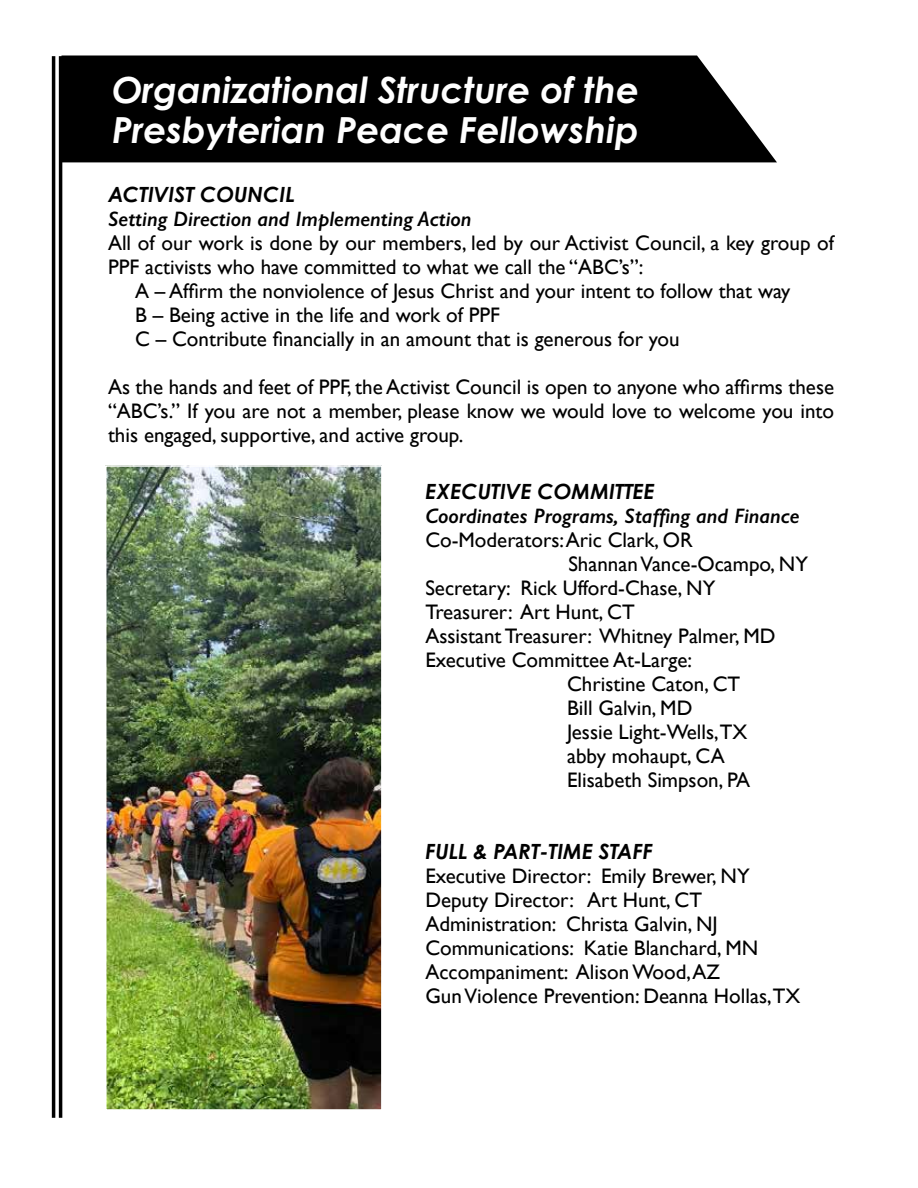
<style>
.page{position:relative;width:918px;height:1188px;background:#fff}
.page>*{position:absolute;margin:0;border:0;box-sizing:border-box;transform-origin:0 0}
.t1{font:italic 700 36px/40.5px "Century Gothic Pro";color:#fff}
.t2{font:21px/24px "Gill Sans";color:#000;text-align:justify}
.t3{font:italic 600 21px "Gill Sans";color:#000}
.t4{font:italic 700 21px "Century Gothic Pro";color:#000}
</style>
<div class="page">
<div style="left:62px;top:56px;width:715px;height:106px;background:#000"></div>
<img style="left:108px;top:468px;width:272px;height:640px">
<div style="left:105px;top:465px;width:278px;height:646px;border:2px solid #fff"></div>
<hr style="left:59px;top:56px;width:3px;height:1062px;background:#000">
<hr style="left:52px;top:56px;width:3px;height:1062px;background:#000">
<h1 class="t1" style="left:112px;top:69px;width:529px">Organizational Structure of the<br>Presbyterian Peace Fellowship</h1>
<p class="t4" style="left:108px;top:181px;width:188px">ACTIVIST COUNCIL</p>
<p class="t3" style="left:108px;top:206px;width:365px">Setting Direction and Implementing Action</p>
<p class="t2" style="left:108px;top:231px;width:728px">All of our work is done by our members, led by our Activist Council, a key group of</p>
<p class="t2" style="left:108px;top:255px;width:537px">PPF activists who have committed to what we call the “ABC’s”:</p>
<p class="t2" style="left:135px;top:279px;width:657px">A – Affirm the nonviolence of Jesus Christ and your intent to follow that way</p>
<p class="t2" style="left:135px;top:303px;width:367px">B – Being active in the life and work of PPF</p>
<p class="t2" style="left:135px;top:327px;width:546px">C – Contribute financially in an amount that is generous for you</p>
<p class="t2" style="left:108px;top:375px;width:728px">As the hands and feet of PPF, the Activist Council is open to anyone who affirms these “ABC’s.” If you are not a member, please know we would love to welcome you into this engaged, supportive, and active group.</p>
<p class="t4" style="left:425px;top:478px;width:231px">EXECUTIVE COMMITTEE</p>
<p class="t3" style="left:425px;top:503px;width:376px">Coordinates Programs, Staffing and Finance</p>
<p class="t2" style="left:425px;top:527px;width:269px">Co-Moderators: Aric Clark, OR</p>
<p class="t2" style="left:568px;top:551px;width:241px">Shannan Vance-Ocampo, NY</p>
<p class="t2" style="left:425px;top:575px;width:292px">Secretary: Rick Ufford-Chase, NY</p>
<p class="t2" style="left:425px;top:599px;width:211px">Treasurer: Art Hunt, CT</p>
<p class="t2" style="left:425px;top:623px;width:352px">Assistant Treasurer: Whitney Palmer, MD</p>
<p class="t2" style="left:425px;top:647px;width:268px">Executive Committee At-Large:</p>
<p class="t2" style="left:567px;top:671px;width:175px">Christine Caton, CT</p>
<p class="t2" style="left:567px;top:695px;width:127px">Bill Galvin, MD</p>
<p class="t2" style="left:567px;top:720px;width:182px">Jessie Light-Wells,TX</p>
<p class="t2" style="left:567px;top:744px;width:159px">abby mohaupt, CA</p>
<p class="t2" style="left:567px;top:768px;width:185px">Elisabeth Simpson, PA</p>
<p class="t4" style="left:425px;top:838px;width:229px">FULL &amp; PART-TIME STAFF</p>
<p class="t2" style="left:425px;top:864px;width:377px;text-align:left">Executive Director: Emily Brewer, NY Deputy Director: Art Hunt, CT Administration: Christa Galvin, NJ Communications: Katie Blanchard, MN Accompaniment: Alison Wood, AZ<br>Gun Violence Prevention: Deanna Hollas,TX</p>
</div>
